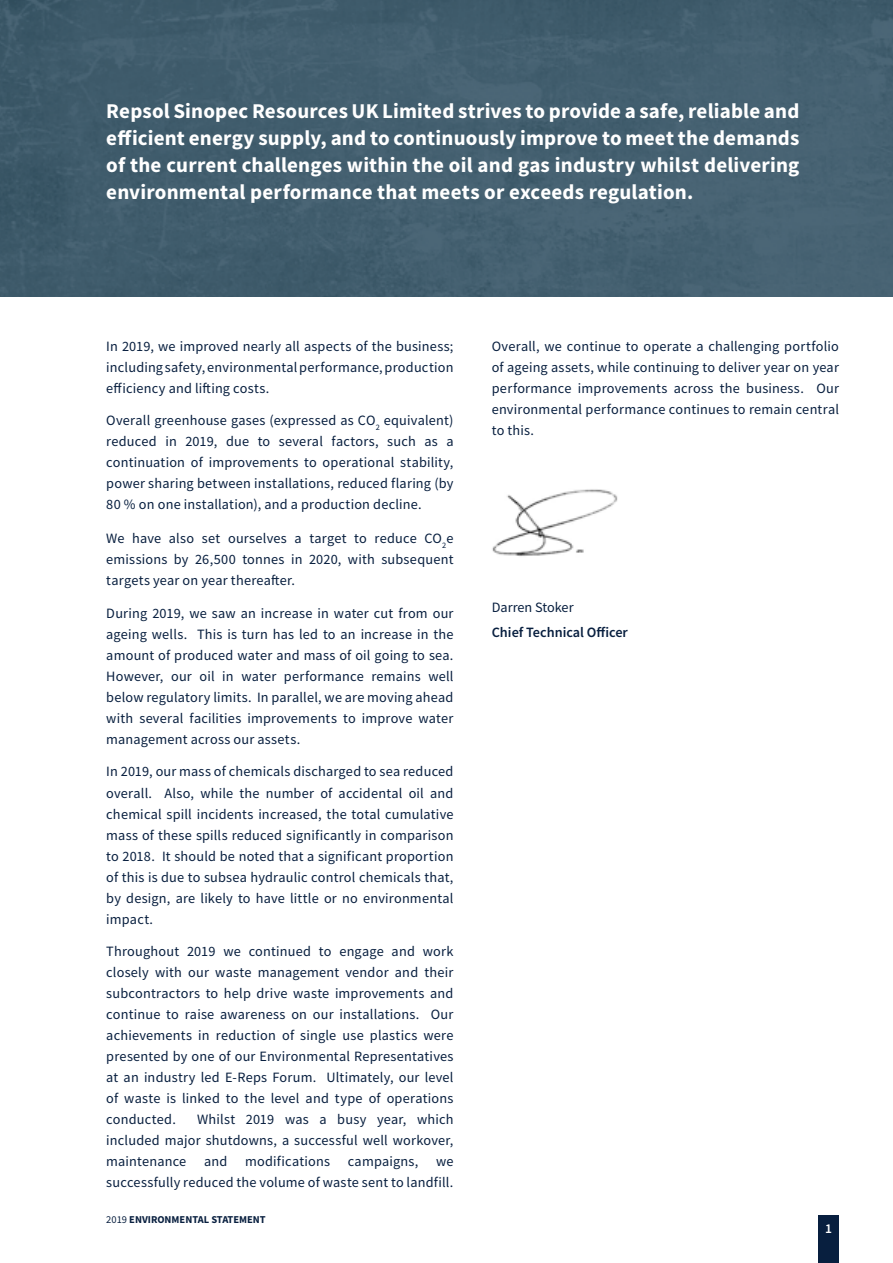
<style>
.page{position:relative;width:893px;height:1263px;background:#fff}
.page>*{position:absolute;margin:0;border:0;box-sizing:border-box;transform-origin:0 0}
.t1{font:700 21px/27px "Source Sans Pro";letter-spacing:.01em;color:#fff;text-align:justify}
.t2{font:14.25px/21px "Source Sans Pro";letter-spacing:.015em;color:#081f3f;text-align:justify}
.t3{font:600 14.25px "Source Sans Pro";color:#081f3f}
.t4{font:600 13.5px "Source Sans Pro";color:#fff}
.t5{font:700 10.5px "Source Sans Pro";color:#081f3f}
.s1{font-weight:400}
</style>
<div class="page">
<div style="left:0;top:0;width:893px;height:297px;background:#435e6f"></div>
<div style="left:818px;top:1215px;width:21px;height:48px;background:#081f3f"></div>
<img style="left:492px;top:489px;width:126px;height:67px">
<p class="t1" style="left:106px;top:97px;width:695px">Repsol Sinopec Resources UK Limited strives to provide a safe, reliable and efficient energy supply, and to continuously improve to meet the demands of the current challenges within the oil and gas industry whilst delivering environmental performance that meets or exceeds regulation.</p>
<p class="t2" style="left:106px;top:336px;width:349px">In 2019, we improved nearly all aspects of the business; including safety, environmental performance, production efficiency and lifting costs.</p>
<p class="t2" style="left:106px;top:410px;width:349px">Overall greenhouse gases (expressed as CO<sub>2</sub> equivalent) reduced in 2019, due to several factors, such as a continuation of improvements to operational stability, power sharing between installations, reduced flaring (by 80 % on one installation), and a production decline.</p>
<p class="t2" style="left:106px;top:528px;width:349px">We have also set ourselves a target to reduce CO<sub>2</sub>e emissions by 26,500 tonnes in 2020, with subsequent targets year on year thereafter.</p>
<p class="t2" style="left:106px;top:603px;width:349px">During 2019, we saw an increase in water cut from our ageing wells. This is turn has led to an increase in the amount of produced water and mass of oil going to sea.<br>However, our oil in water performance remains well below regulatory limits. In parallel, we are moving ahead with several facilities improvements to improve water management across our assets.</p>
<p class="t2" style="left:106px;top:761px;width:349px">In 2019, our mass of chemicals discharged to sea reduced overall. Also, while the number of accidental oil and chemical spill incidents increased, the total cumulative mass of these spills reduced significantly in comparison to 2018. It should be noted that a significant proportion of this is due to subsea hydraulic control chemicals that, by design, are likely to have little or no environmental impact.</p>
<p class="t2" style="left:106px;top:941px;width:349px">Throughout 2019 we continued to engage and work closely with our waste management vendor and their subcontractors to help drive waste improvements and continue to raise awareness on our installations. Our achievements in reduction of single use plastics were presented by one of our Environmental Representatives at an industry led E-Reps Forum. Ultimately, our level of waste is linked to the level and type of operations conducted.</p>
<p class="t2" style="left:106px;top:1109px;width:349px;text-indent:91px">Whilst 2019 was a busy year, which included major shutdowns, a successful well workover, maintenance and modifications campaigns, we successfully reduced the volume of waste sent to landfill.</p>
<p class="t5" style="left:106px;top:1212px;width:161px"><span class="s1">2019</span> ENVIRONMENTAL STATEMENT</p>
<p class="t2" style="left:492px;top:336px;width:349px">Overall, we continue to operate a challenging portfolio of ageing assets, while continuing to deliver year on year performance improvements across the business. Our environmental performance continues to remain central to this.</p>
<p class="t2" style="left:492px;top:597px;width:83px">Darren Stoker</p>
<p class="t3" style="left:492px;top:623px;width:138px">Chief Technical Officer</p>
<p class="t4" style="left:825px;top:1219px;width:8px">1</p>
</div>
